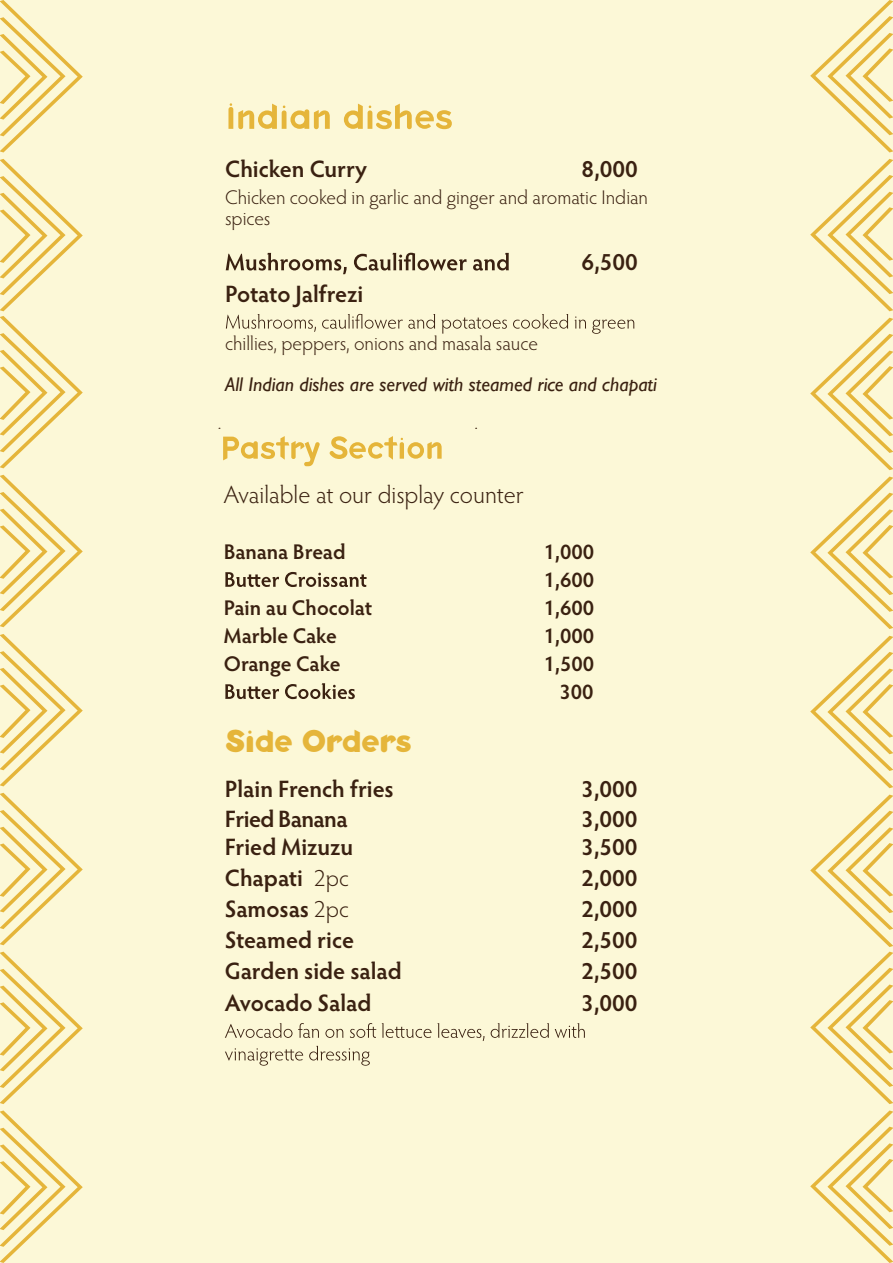
<style>
.page{position:relative;width:893px;height:1263px;background:#fcf8d7}
.page>*{position:absolute;margin:0;border:0;box-sizing:border-box;transform-origin:0 0}
.t1{font:700 32.25px "Keedy Sans OT";color:#e5b53a}
.t2{font:300 24.9px "Hypatia Sans Pro";color:#3a2111}
.t3{font:600 23.7px "Hypatia Sans Pro";color:#3a2111}
.t4{font:600 23.7px "Hypatia Sans Pro";letter-spacing:-.025em;color:#3a2111}
.t5{font:300 23.7px "Hypatia Sans Pro";color:#3a2111}
.t6{font:600 21.3px/28px "Hypatia Sans Pro";color:#3a2111}
.t7{font:300 19.8px/21.3px "Hypatia Sans Pro";color:#3a2111}
.t8{font:italic 19.8px "Gill Sans";color:#3a2111}
.s1{font-weight:300}
</style>
<div class="page">
<svg style="left:810px;top:476px;width:83px;height:153px"></svg>
<svg style="left:810px;top:318px;width:83px;height:152px"></svg>
<svg style="left:810px;top:636px;width:83px;height:152px"></svg>
<svg style="left:810px;top:1110px;width:83px;height:153px"></svg>
<svg style="left:810px;top:794px;width:83px;height:310px"></svg>
<svg style="left:810px;top:159px;width:83px;height:152px"></svg>
<svg style="left:810px;top:0;width:83px;height:152px"></svg>
<svg style="left:0;top:634px;width:83px;height:152px"></svg>
<svg style="left:0;top:793px;width:83px;height:152px"></svg>
<svg style="left:0;top:475px;width:83px;height:152px"></svg>
<svg style="left:0;top:0;width:83px;height:152px"></svg>
<svg style="left:0;top:159px;width:83px;height:309px"></svg>
<svg style="left:0;top:952px;width:83px;height:152px"></svg>
<svg style="left:0;top:1110px;width:83px;height:153px"></svg>
<svg style="left:228px;top:103px;width:224px;height:26px"></svg>
<svg style="left:226px;top:253px;width:283px;height:21px"></svg>
<svg style="left:226px;top:314px;width:408px;height:20px"></svg>
<svg style="left:225px;top:1023px;width:360px;height:43px"></svg>
<svg style="left:223px;top:436px;width:219px;height:30px"></svg>
<svg style="left:225px;top:572px;width:142px;height:15px"></svg>
<svg style="left:225px;top:683px;width:130px;height:16px"></svg>
<p class="t3" style="left:225px;top:152px;width:144px">Chicken Curry</p>
<p class="t3" style="left:581px;top:152px;width:58px">8,000</p>
<p class="t7" style="left:225px;top:186px;width:424px">Chicken cooked in garlic and ginger and aromatic Indian spices</p>
<p class="t3" style="left:581px;top:246px;width:58px">6,500</p>
<p class="t3" style="left:225px;top:277px;width:140px">Potato Jalfrezi</p>
<p class="t7" style="left:225px;top:332px;width:315px">chillies, peppers, onions and masala sauce</p>
<p class="t8" style="left:225px;top:373px;width:433px">All Indian dishes are served with steamed rice and chapati</p>
<p class="t2" style="left:224px;top:478px;width:301px">Available at our display counter</p>
<p class="t6" style="left:224px;top:536px;width:123px">Banana Bread</p>
<p class="t6" style="left:543px;top:536px;width:52px">1,000<br>1,600</p>
<p class="t6" style="left:224px;top:592px;width:150px">Pain au Chocolat</p>
<p class="t6" style="left:543px;top:592px;width:52px">1,600</p>
<p class="t6" style="left:224px;top:621px;width:115px">Marble Cake</p>
<p class="t6" style="left:543px;top:621px;width:52px">1,000</p>
<p class="t6" style="left:224px;top:649px;width:118px">Orange Cake</p>
<p class="t6" style="left:543px;top:649px;width:52px;text-align:right">1,500<br>300</p>
<h1 class="t1" style="left:226px;top:722px;width:187px">Side Orders</h1>
<p class="t3" style="left:225px;top:773px;width:170px">Plain French fries</p>
<p class="t3" style="left:581px;top:773px;width:58px">3,000</p>
<p class="t4" style="left:225px;top:802px;width:124px">Fried Banana</p>
<p class="t3" style="left:581px;top:802px;width:58px">3,000</p>
<p class="t3" style="left:225px;top:831px;width:130px">Fried Mizuzu</p>
<p class="t3" style="left:581px;top:831px;width:58px">3,500</p>
<p class="t3" style="left:225px;top:861px;width:80px">Chapati</p>
<p class="t3" style="left:581px;top:861px;width:58px">2,000</p>
<p class="t3" style="left:225px;top:892px;width:126px">Samosas <span class="s1">2pc</span></p>
<p class="t5" style="left:314px;top:862px;width:37px">2pc</p>
<p class="t3" style="left:581px;top:892px;width:58px">2,000</p>
<p class="t3" style="left:225px;top:924px;width:131px">Steamed rice</p>
<p class="t3" style="left:581px;top:924px;width:58px">2,500</p>
<p class="t3" style="left:225px;top:955px;width:179px">Garden side salad</p>
<p class="t3" style="left:581px;top:955px;width:58px">2,500</p>
<p class="t3" style="left:225px;top:986px;width:148px">Avocado Salad</p>
<p class="t3" style="left:581px;top:986px;width:58px">3,000</p>
</div>
